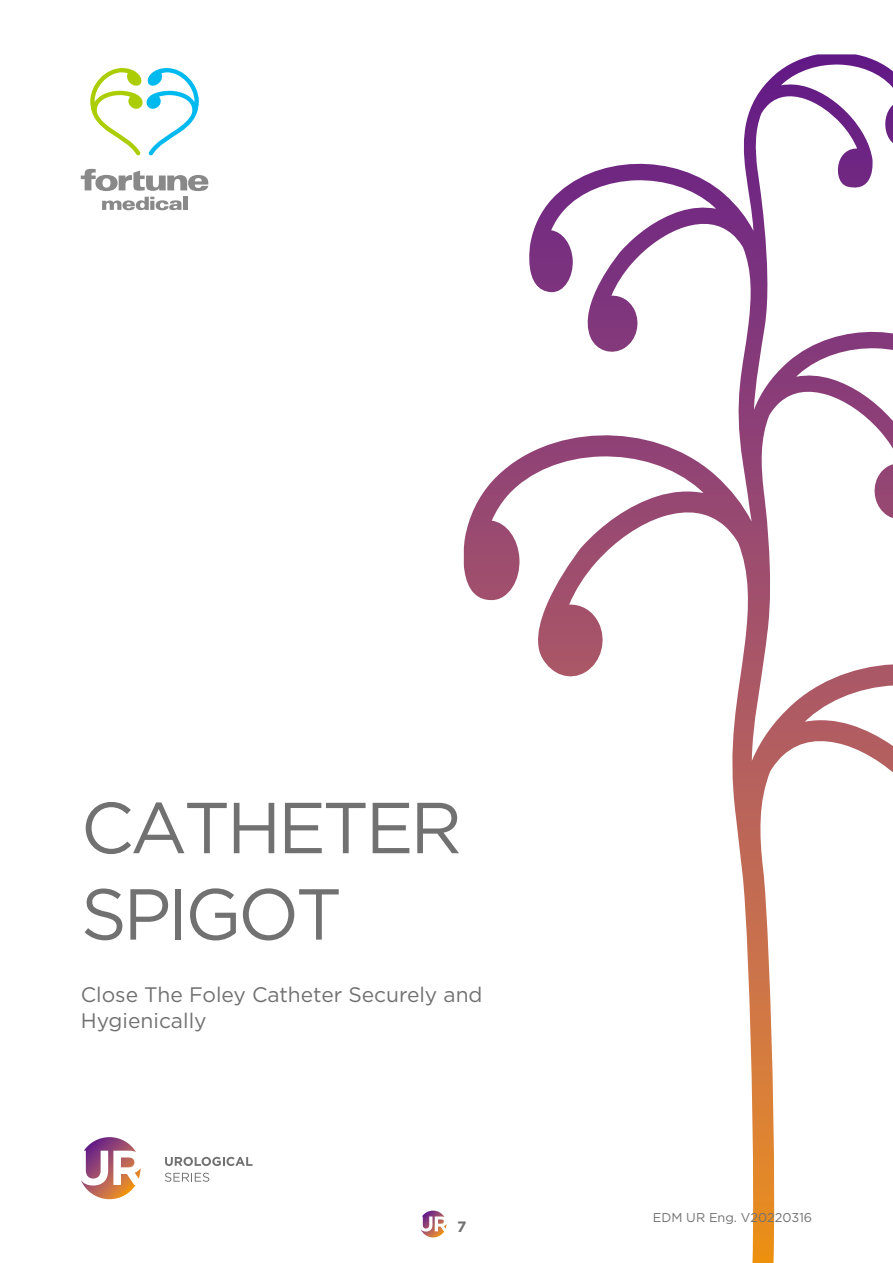
<style>
.page{position:relative;width:893px;height:1263px;background:#fff}
.page>*{position:absolute;margin:0;border:0;box-sizing:border-box;transform-origin:0 0}
.t1{font:72px/86.4px "Gotham";letter-spacing:-.05em;color:#727171}
.t2{font:21px/25.2px "Gotham";color:#727171}
.t3{font:700 15px "Gotham";color:#727171}
.t4{font:12.75px "Gotham";color:#727171}
</style>
<div class="page">
<svg style="left:464px;top:54px;width:429px;height:1209px"></svg>
<svg style="left:165px;top:1157px;width:88px;height:9px"></svg>
<svg style="left:165px;top:1173px;width:44px;height:9px"></svg>
<svg style="left:81px;top:1137px;width:60px;height:62px"></svg>
<svg style="left:102px;top:197px;width:80px;height:13px"></svg>
<hr style="left:183px;top:197px;width:4px;height:13px;background:#898989">
<svg style="left:81px;top:169px;width:127px;height:22px"></svg>
<svg style="left:90px;top:68px;width:109px;height:87px"></svg>
<svg style="left:421px;top:1210px;width:25px;height:27px"></svg>
<h1 class="t1" style="left:81px;top:783px;width:383px">CATHETER<br>SPIGOT</h1>
<p class="t2" style="left:81px;top:982px;width:403px">Close The Foley Catheter Securely and<br>Hygienically</p>
<p class="t3" style="left:457px;top:1217px;width:11px">7</p>
<p class="t4" style="left:653px;top:1209px;width:161px">EDM UR Eng. V20220316</p>
</div>
